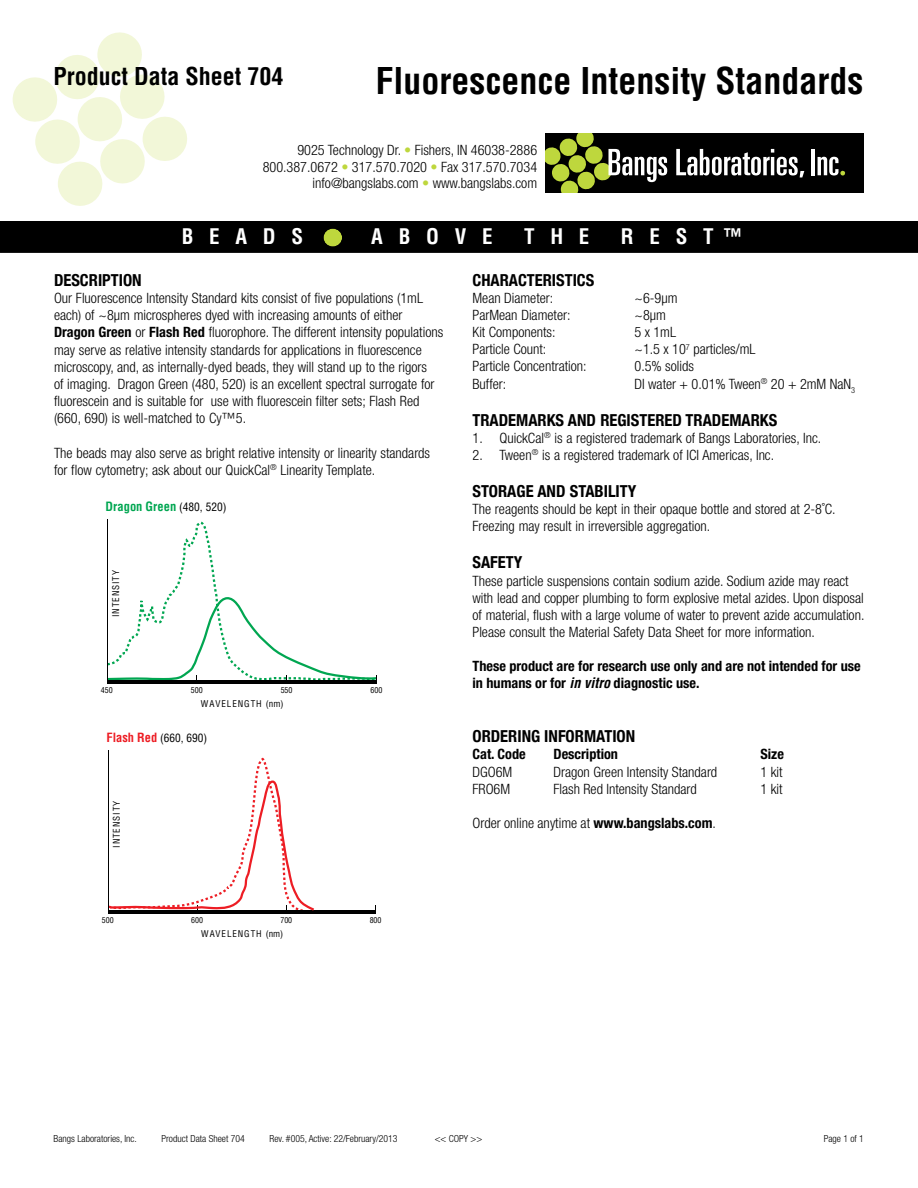
<style>
.page{position:relative;width:918px;height:1188px;background:#fff}
.page>*{position:absolute;margin:0;border:0;box-sizing:border-box;transform-origin:0 0}
.t1{font:700 condensed 36px "Helvetica";color:#000}
.t2{font:700 condensed 24px "Helvetica";color:#000}
.t3{font:700 condensed 21px "Helvetica";color:#fff}
.t4{font:700 condensed 16.5px "Helvetica Neue";color:#000}
.t5{font:300 condensed 14.25px/17.1px "Helvetica Neue";color:#000}
.t6{font:700 condensed 14.25px/17.1px "Helvetica Neue";color:#000}
.t7{font:700 condensed 12.45px "Helvetica";color:#00a651}
.t8{font:condensed 11.25px "Helvetica";color:#000}
.t9{font:300 condensed 9.75px "Helvetica Neue";color:#000}
.t10{font:condensed 9.15px "Helvetica";letter-spacing:.1em;color:#000}
.t11{font:condensed 9px "Helvetica";letter-spacing:.1em;color:#000}
.t12{font:condensed 7.95px "Helvetica";color:#000}
.s1{color:#bed73d}
.s2{font-weight:700}
.s3{font-weight:400;font-size:11.4px;color:#000}
.s4{font-weight:700;font-size:12.45px;color:#ed1d24}
.s5{font-family:"Helvetica";font-style:italic}
</style>
<div class="page">
<div style="left:1px;top:222px;width:916px;height:30px;background:#000"></div>
<div style="left:0;top:221px;width:918px;height:32px;border:2px solid #000"></div>
<svg style="left:13px;top:32px;width:174px;height:174px"></svg>
<div style="left:324px;top:229px;width:18px;height:18px;background:#bed73d;border-radius:50%"></div>
<div style="left:546px;top:133px;width:318px;height:60px;background:#000"></div>
<svg style="left:546px;top:133px;width:121px;height:60px"></svg>
<svg style="left:676px;top:149px;width:128px;height:28px"></svg>
<hr style="left:811px;top:149px;width:4px;height:26px;background:#fff">
<svg style="left:818px;top:157px;width:27px;height:19px"></svg>
<svg style="left:168px;top:521px;width:50px;height:75px"></svg>
<hr style="left:107px;top:519px;width:1px;height:165px;background:#000">
<hr style="left:107px;top:680px;width:270px;height:4px;background:#000">
<svg style="left:108px;top:596px;width:269px;height:84px"></svg>
<hr style="left:108px;top:750px;width:1px;height:164px;background:#000">
<hr style="left:108px;top:910px;width:268px;height:4px;background:#000">
<svg style="left:109px;top:757px;width:205px;height:154px"></svg>
<h2 class="t2" style="left:54px;top:62px;width:232px">Product Data Sheet 704</h2>
<h1 class="t1" style="left:376px;top:59px;width:489px">Fluorescence Intensity Standards</h1>
<p class="t5" style="left:263px;top:142px;width:276px;line-height:16.5px;text-align:right">9025 Technology Dr. <span class="s1">•</span> Fishers, IN 46038-2886<br>800.387.0672 <span class="s1">•</span> 317.570.7020 <span class="s1">•</span> Fax 317.570.7034 info@bangslabs.com <span class="s1">•</span> www.bangslabs.com</p>
<h3 class="t3" style="left:182px;top:224px;width:123px">B E A D S</h3>
<h3 class="t3" style="left:371px;top:224px;width:123px">A B O V E</h3>
<h3 class="t3" style="left:524px;top:224px;width:67px">T H E</h3>
<h3 class="t3" style="left:621px;top:224px;width:123px">R E S T ™</h3>
<p class="t4" style="left:54px;top:270px;width:89px">DESCRIPTION</p>
<p class="t5" style="left:54px;top:289px;width:391px">Our Fluorescence Intensity Standard kits consist of five populations (1mL each) of ~8µm microspheres dyed with increasing amounts of either <span class="s2">Dragon Green</span> or <span class="s2">Flash Red</span> fluorophore. The different intensity populations may serve as relative intensity standards for applications in fluorescence microscopy, and, as internally-dyed beads, they will stand up to the rigors<br>of imaging. Dragon Green (480, 520) is an excellent spectral surrogate for fluorescein and is suitable for use with fluorescein filter sets; Flash Red (660, 690) is well-matched to Cy™5.</p>
<p class="t5" style="left:54px;top:444px;width:378px">The beads may also serve as bright relative intensity or linearity standards for flow cytometry; ask about our QuickCal<sup>®</sup> Linearity Template.</p>
<p class="t7" style="left:106px;top:499px;width:122px">Dragon Green <span class="s3">(480, 520)</span></p>
<p class="t10" style="left:110px;top:617px;width:49px;rotate:-90deg">INTENSITY</p>
<p class="t12" style="left:101px;top:685px;width:13px">450</p>
<p class="t12" style="left:191px;top:685px;width:13px">500</p>
<p class="t12" style="left:281px;top:685px;width:13px">550</p>
<p class="t12" style="left:371px;top:685px;width:13px">600</p>
<p class="t8" style="left:107px;top:731px;width:102px"><span class="s4">Flash Red</span> (660, 690)</p>
<p class="t10" style="left:201px;top:698px;width:84px">WAVELENGTH (nm)</p>
<p class="t11" style="left:111px;top:848px;width:48px;rotate:-90deg">INTENSITY</p>
<p class="t12" style="left:102px;top:915px;width:13px">500</p>
<p class="t12" style="left:191px;top:915px;width:13px">600</p>
<p class="t12" style="left:280px;top:915px;width:13px">700</p>
<p class="t12" style="left:370px;top:915px;width:13px">800</p>
<p class="t11" style="left:201px;top:928px;width:84px">WAVELENGTH (nm)</p>
<p class="t4" style="left:472px;top:270px;width:123px">CHARACTERISTICS</p>
<p class="t5" style="left:472px;top:289px;width:82px">Mean Diameter:</p>
<p class="t5" style="left:634px;top:289px;width:45px">~6-9µm</p>
<p class="t5" style="left:472px;top:306px;width:99px">ParMean Diameter:</p>
<p class="t5" style="left:634px;top:306px;width:33px">~8µm</p>
<p class="t5" style="left:472px;top:324px;width:85px">Kit Components:</p>
<p class="t5" style="left:634px;top:324px;width:43px">5 x 1mL</p>
<p class="t5" style="left:472px;top:341px;width:75px">Particle Count:</p>
<p class="t5" style="left:634px;top:341px;width:123px">~1.5 x 10<sup>7</sup> particles/mL</p>
<p class="t5" style="left:473px;top:358px;width:116px">Particle Concentration:</p>
<p class="t5" style="left:635px;top:358px;width:61px">0.5% solids</p>
<p class="t5" style="left:473px;top:375px;width:35px">Buffer:</p>
<p class="t5" style="left:635px;top:375px;width:222px">DI water + 0.01% Tween<sup>®</sup> 20 + 2mM NaN<sub>3</sub></p>
<p class="t4" style="left:472px;top:410px;width:306px">TRADEMARKS AND REGISTERED TRADEMARKS</p>
<p class="t5" style="left:472px;top:429px;width:350px">1. QuickCal<sup>®</sup> is a registered trademark of Bangs Laboratories, Inc.</p>
<p class="t5" style="left:473px;top:446px;width:303px">2. Tween<sup>®</sup> is a registered trademark of ICI Americas, Inc.</p>
<p class="t4" style="left:472px;top:481px;width:165px">STORAGE AND STABILITY</p>
<p class="t5" style="left:472px;top:500px;width:365px">The reagents should be kept in their opaque bottle and stored at 2-8˚C.<br>Freezing may result in irreversible aggregation.</p>
<p class="t4" style="left:472px;top:553px;width:51px">SAFETY</p>
<p class="t5" style="left:472px;top:572px;width:393px">These particle suspensions contain sodium azide. Sodium azide may react with lead and copper plumbing to form explosive metal azides. Upon disposal of material, flush with a large volume of water to prevent azide accumulation.<br>Please consult the Material Safety Data Sheet for more information.</p>
<p class="t6" style="left:472px;top:657px;width:390px">These product are for research use only and are not intended for use in humans or for <span class="s5">in vitro</span> diagnostic use.</p>
<p class="t4" style="left:472px;top:726px;width:164px">ORDERING INFORMATION</p>
<p class="t6" style="left:472px;top:746px;width:55px">Cat. Code</p>
<p class="t6" style="left:553px;top:746px;width:66px">Description</p>
<p class="t6" style="left:760px;top:746px;width:25px">Size</p>
<p class="t5" style="left:472px;top:763px;width:41px">DGO6M</p>
<p class="t5" style="left:553px;top:763px;width:165px">Dragon Green Intensity Standard</p>
<p class="t5" style="left:760px;top:763px;width:24px">1 kit</p>
<p class="t5" style="left:472px;top:780px;width:39px">FRO6M</p>
<p class="t5" style="left:553px;top:780px;width:145px">Flash Red Intensity Standard</p>
<p class="t5" style="left:760px;top:780px;width:24px">1 kit</p>
<p class="t5" style="left:472px;top:814px;width:245px">Order online anytime at <span class="s2">www.bangslabs.com</span>.</p>
<p class="t9" style="left:435px;top:1133px;width:49px">&lt;&lt; COPY &gt;&gt;</p>
<p class="t9" style="left:54px;top:1133px;width:85px">Bangs Laboratories, Inc.</p>
<p class="t9" style="left:162px;top:1133px;width:85px">Product Data Sheet 704</p>
<p class="t9" style="left:270px;top:1133px;width:129px">Rev. #005, Active: 22/February/2013</p>
<p class="t9" style="left:824px;top:1133px;width:42px">Page 1 of 1</p>
</div>
